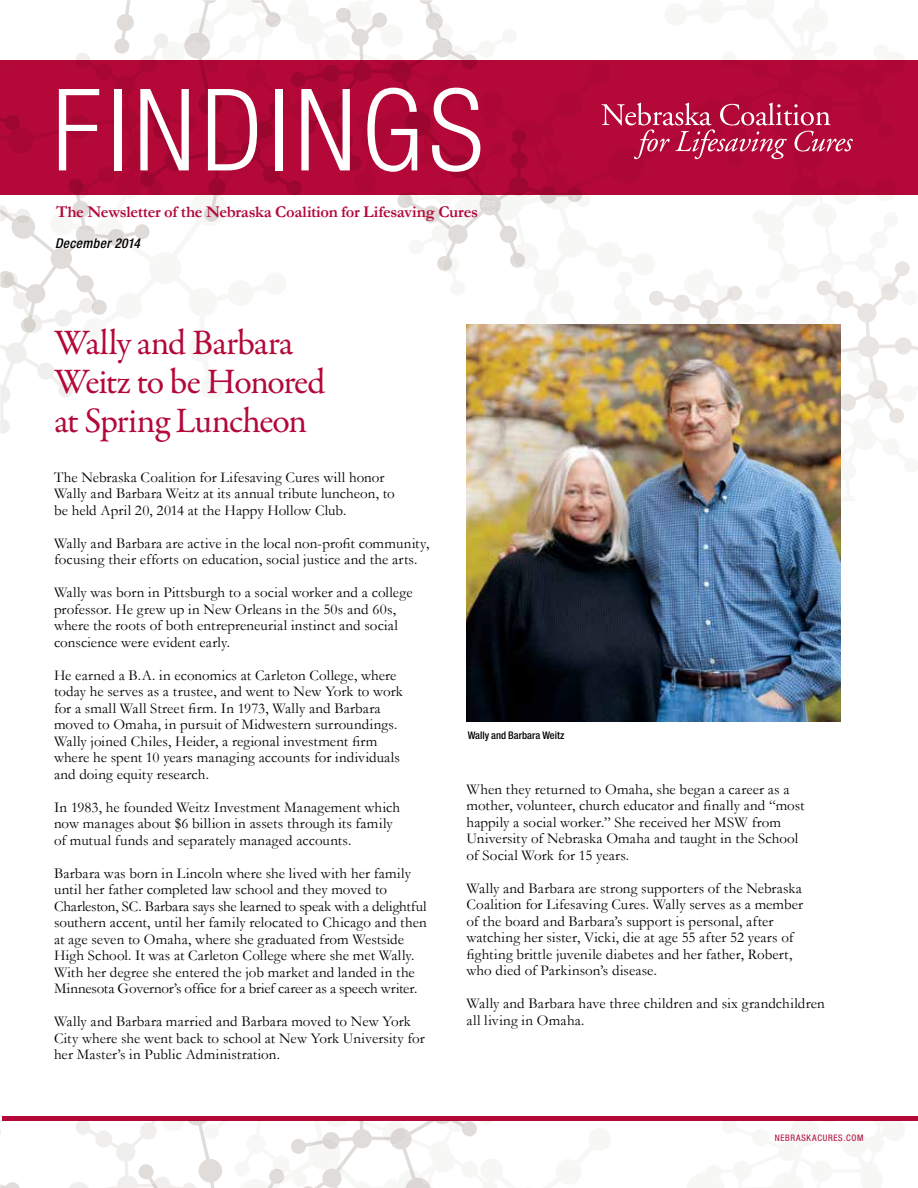
<style>
.page{position:relative;width:918px;height:1188px;background:#fff}
.page>*{position:absolute;margin:0;border:0;box-sizing:border-box;transform-origin:0 0}
.t1{font:300 condensed 114px "Helvetica Neue";letter-spacing:.05em;color:#fff}
.t2{font:36px/39px "Garamond Premr Pro";letter-spacing:-.03em;color:#b30838}
.t3{font:700 16.5px "Garamond";letter-spacing:-.02em;color:#b30838}
.t4{font:15px/16.5px "Garamond";letter-spacing:.005em;color:#000}
.t5{font:italic 500 condensed 13.5px "Helvetica Neue";letter-spacing:.025em;color:#000}
.t6{font:500 condensed 10.5px "Helvetica Neue";color:#000}
.t7{font:condensed 9px "Helvetica Neue";letter-spacing:.075em;color:#b30838}
</style>
<div class="page">
<svg style="left:0;top:0;width:281px;height:434px"></svg>
<svg style="left:336px;top:4px;width:247px;height:267px"></svg>
<svg style="left:840px;top:261px;width:78px;height:212px"></svg>
<svg style="left:649px;top:280px;width:249px;height:183px"></svg>
<svg style="left:0;top:1121px;width:477px;height:67px"></svg>
<div style="left:0;top:60px;width:918px;height:135px;background:#b30838"></div>
<hr style="left:2px;top:1117px;width:916px;height:4px;background:#b30838">
<svg style="left:602px;top:103px;width:251px;height:56px"></svg>
<img style="left:467px;top:324px;width:373px;height:398px">
<h1 class="t1" style="left:53px;top:65px;width:433px">FINDINGS</h1>
<p class="t3" style="left:56px;top:201px;width:423px">The Newsletter of the Nebraska Coalition for Lifesaving Cures</p>
<p class="t5" style="left:55px;top:235px;width:87px">December 2014</p>
<h2 class="t2" style="left:54px;top:324px;width:273px">Wally and Barbara<br>Weitz to be Honored at Spring Luncheon</h2>
<p class="t4" style="left:54px;top:469px;width:342px">The Nebraska Coalition for Lifesaving Cures will honor<br>Wally and Barbara Weitz at its annual tribute luncheon, to be held April 20, 2014 at the Happy Hollow Club.</p>
<p class="t4" style="left:54px;top:535px;width:377px">Wally and Barbara are active in the local non-profit community, focusing their efforts on education, social justice and the arts.</p>
<p class="t4" style="left:54px;top:584px;width:360px">Wally was born in Pittsburgh to a social worker and a college professor. He grew up in New Orleans in the 50s and 60s, where the roots of both entrepreneurial instinct and social conscience were evident early.</p>
<p class="t4" style="left:54px;top:667px;width:350px">He earned a B.A. in economics at Carleton College, where today he serves as a trustee, and went to New York to work for a small Wall Street firm. In 1973, Wally and Barbara moved to Omaha, in pursuit of Midwestern surroundings.<br>Wally joined Chiles, Heider, a regional investment firm where he spent 10 years managing accounts for individuals and doing equity research.</p>
<p class="t4" style="left:54px;top:799px;width:348px">In 1983, he founded Weitz Investment Management which now manages about $6 billion in assets through its family of mutual funds and separately managed accounts.</p>
<p class="t4" style="left:54px;top:865px;width:374px">Barbara was born in Lincoln where she lived with her family until her father completed law school and they moved to Charleston, SC. Barbara says she learned to speak with a delightful southern accent, until her family relocated to Chicago and then at age seven to Omaha, where she graduated from Westside High School. It was at Carleton College where she met Wally.<br>With her degree she entered the job market and landed in the Minnesota Governor’s office for a brief career as a speech writer.</p>
<p class="t4" style="left:54px;top:1013px;width:372px">Wally and Barbara married and Barbara moved to New York<br>City where she went back to school at New York University for her Master’s in Public Administration.</p>
<p class="t6" style="left:468px;top:729px;width:98px">Wally and Barbara Weitz</p>
<p class="t4" style="left:467px;top:781px;width:340px">When they returned to Omaha, she began a career as a mother, volunteer, church educator and finally and “most happily a social worker.” She received her MSW from University of Nebraska Omaha and taught in the School of Social Work for 15 years.</p>
<p class="t4" style="left:467px;top:880px;width:338px">Wally and Barbara are strong supporters of the Nebraska Coalition for Lifesaving Cures. Wally serves as a member of the board and Barbara’s support is personal, after watching her sister, Vicki, die at age 55 after 52 years of fighting brittle juvenile diabetes and her father, Robert, who died of Parkinson’s disease.</p>
<p class="t4" style="left:467px;top:995px;width:360px">Wally and Barbara have three children and six grandchildren all living in Omaha.</p>
<p class="t7" style="left:775px;top:1133px;width:90px">NEBRASKACURES.COM</p>
</div>
